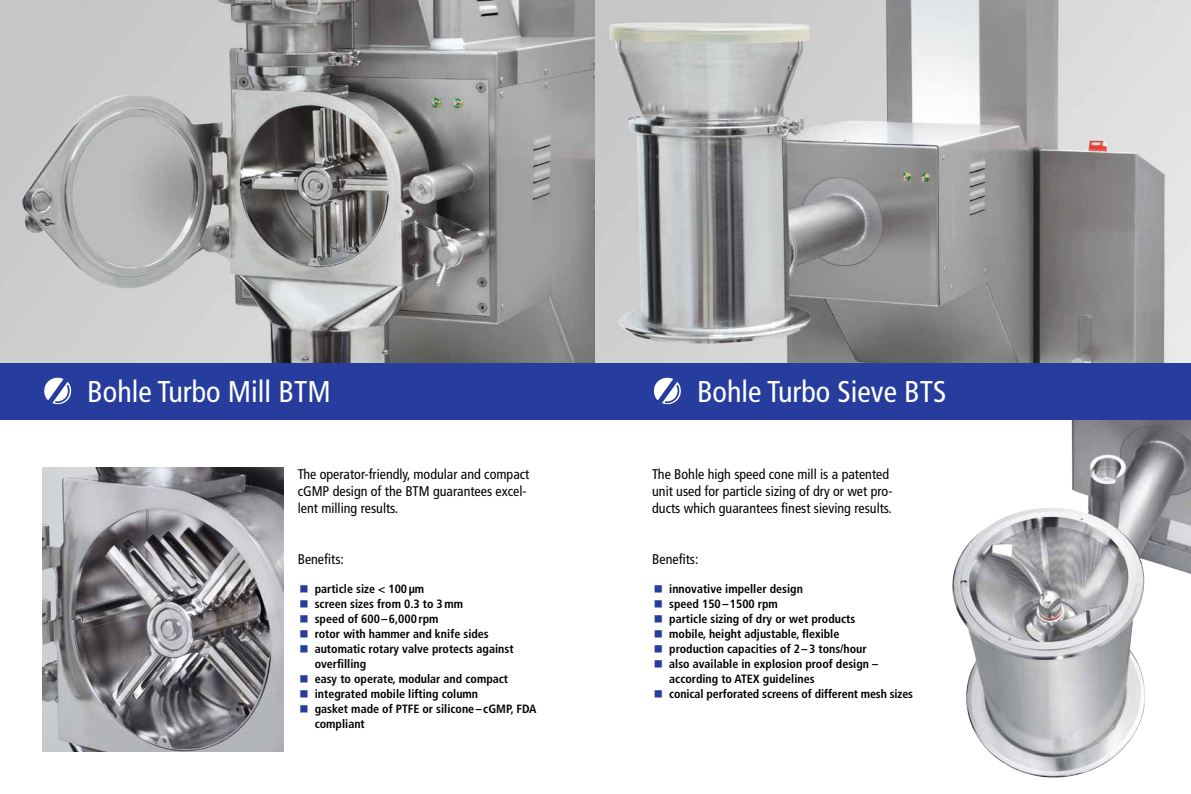
<style>
.page{position:relative;width:1191px;height:794px;background:#fff}
.page>*{position:absolute;margin:0;border:0;box-sizing:border-box;transform-origin:0 0}
.t1{font:condensed 30px "Frutiger";color:#fff}
.t2{font:condensed 14px/17px "Frutiger";color:#000}
.t3{font:700 condensed 12px/15px "Frutiger";color:#000}
</style>
<div class="page">
<img style="left:43px;top:468px;width:240px;height:283px">
<img style="left:0;top:0;width:595px;height:363px">
<img style="left:952px;top:420px;width:239px;height:358px">
<img style="left:595px;top:0;width:596px;height:363px">
<div style="left:0;top:363px;width:604px;height:57px;background:#273d9e"></div>
<div style="left:587px;top:363px;width:604px;height:57px;background:#273d9e"></div>
<svg style="left:653px;top:377px;width:28px;height:28px"></svg>
<svg style="left:44px;top:377px;width:28px;height:28px"></svg>
<h1 class="t1" style="left:87px;top:374px;width:101px">Headline</h1>
<h1 class="t1" style="left:697px;top:374px;width:101px">Headline</h1>
<h1 class="t1" style="left:87px;top:374px;width:245px">Bohle Turbo Mill BTM</h1>
<h1 class="t1" style="left:697px;top:374px;width:251px">Bohle Turbo Sieve BTS</h1>
<p class="t2" style="left:298px;top:466px;width:233px">The operator-friendly, modular and compact cGMP design of the BTM guarantees excel&shy;lent milling results.</p>
<p class="t2" style="left:298px;top:551px;width:48px">Benefits:</p>
<p class="t3" style="left:315px;top:581px;width:223px">particle size &lt; 100µm<br>screen sizes from 0.3 to 3mm<br>speed of 600–6,000rpm<br>rotor with hammer and knife sides automatic rotary valve protects against overfilling<br>easy to operate, modular and compact integrated mobile lifting column<br>gasket made of PTFE or silicone–cGMP, FDA compliant</p>
<p class="t2" style="left:652px;top:466px;width:242px">The Bohle high speed cone mill is a patented unit used for particle sizing of dry or wet pro&shy;ducts which guarantees finest sieving results.</p>
<p class="t2" style="left:652px;top:551px;width:48px">Benefits:</p>
<p class="t3" style="left:669px;top:581px;width:245px">innovative impeller design<br>speed 150–1500 rpm<br>particle sizing of dry or wet products<br>mobile, height adjustable, flexible<br>production capacities of 2–3 tons/hour<br>also available in explosion proof design – according to ATEX guidelines<br>conical perforated screens of different mesh sizes</p>
</div>
